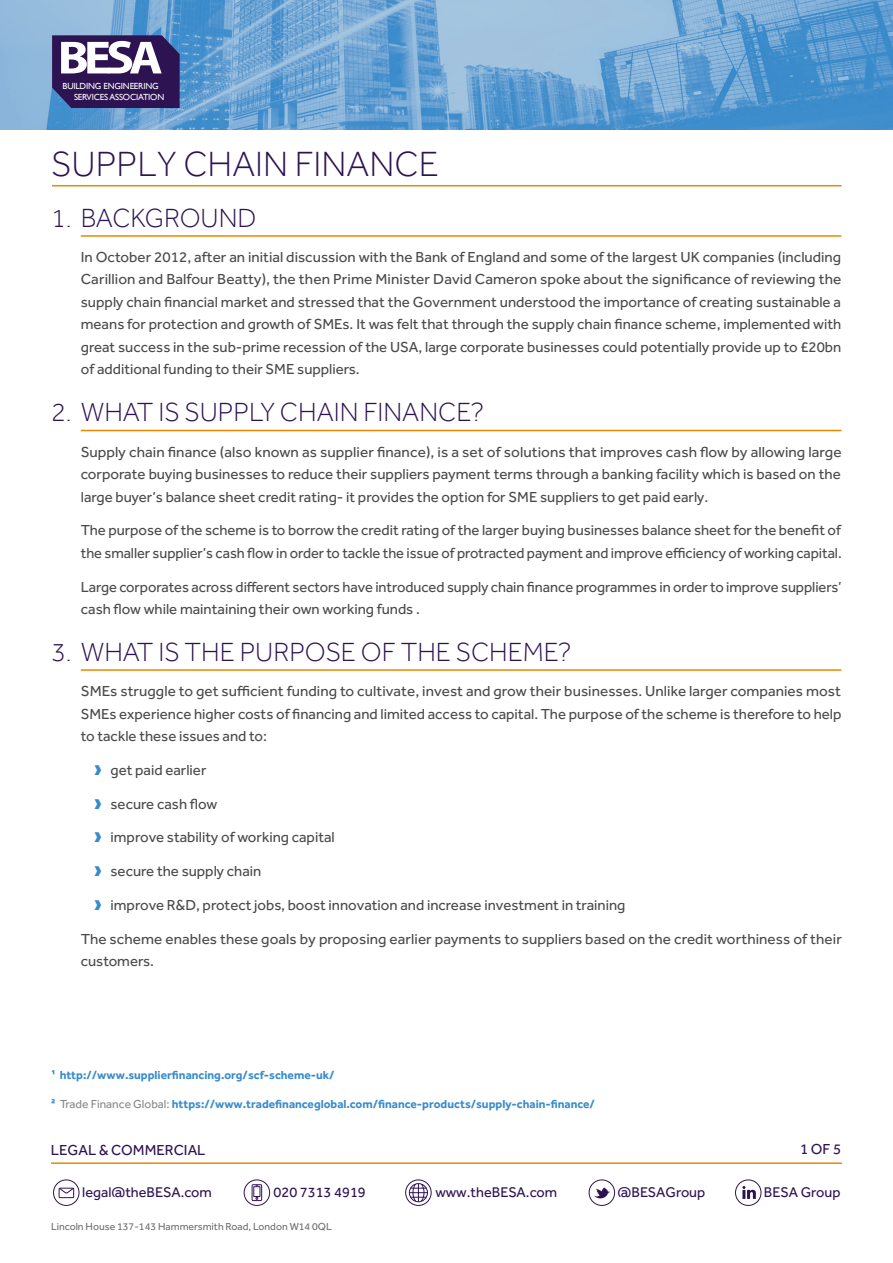
<style>
.page{position:relative;width:893px;height:1263px;background:#fff}
.page>*{position:absolute;margin:0;border:0;box-sizing:border-box;transform-origin:0 0}
.t1{font:700 46.8px "Myriad Pro";color:#fff;scale:1.1 1}
.t2{font:300 36px "Effra";color:#2e1353}
.t3{font:300 27px "Effra";color:#2e1353}
.t4{font:15px/22.5px "Effra";color:#4a4a49;text-align:justify}
.t5{font:15px "Effra";color:#2e1353}
.t6{font:14.55px "Effra";color:#2e1353}
.t7{font:700 12px "Effra";color:#398ccb}
.t8{font:10.5px "Effra";color:#706f6f}
.t9{font:8.85px "Gill Sans";letter-spacing:-.02em;color:#fff}
.s1{font-weight:800}
.s2{font-weight:400;color:#898888}
</style>
<div class="page">
<img style="left:0;top:0;width:893px;height:130px">
<svg style="left:52px;top:35px;width:128px;height:73px;background:#503e74"></svg>
<div style="left:53px;top:1179px;width:26px;height:27px;border:1px solid #2e1353;border-radius:50%"></div>
<div style="left:59px;top:1188px;width:15px;height:10px;border:1px solid #2e1353"></div>
<svg style="left:58px;top:1187px;width:16px;height:7px"></svg>
<div style="left:405px;top:1179px;width:27px;height:27px;border:1px solid #2e1353;border-radius:50%"></div>
<div style="left:409px;top:1183px;width:19px;height:19px;border:1px solid #2e1353;border-radius:50%"></div>
<svg style="left:409px;top:1183px;width:18px;height:19px"></svg>
<div style="left:589px;top:1179px;width:26px;height:27px;border:1px solid #2e1353;border-radius:50%"></div>
<svg style="left:594px;top:1187px;width:16px;height:12px"></svg>
<div style="left:735px;top:1179px;width:26px;height:27px;border:1px solid #2e1353;border-radius:50%"></div>
<svg style="left:742px;top:1186px;width:14px;height:13px"></svg>
<div style="left:244px;top:1179px;width:26px;height:27px;border:1px solid #2e1353;border-radius:50%"></div>
<div style="left:252px;top:1184px;width:10px;height:17px;border:1px solid #2e1353"></div>
<div style="left:253px;top:1186px;width:7px;height:11px;border:1px solid #2e1353"></div>
<hr style="left:51px;top:1162px;width:791px;height:2px;background:#eb8800">
<hr style="left:81px;top:235px;width:760px;height:2px;background:#eb8800">
<hr style="left:81px;top:430px;width:760px;height:1px;background:#eb8800">
<hr style="left:81px;top:669px;width:760px;height:2px;background:#eb8800">
<hr style="left:52px;top:185px;width:789px;height:1px;background:#eb8800">
<h1 class="t1" style="left:129px;top:27px;width:32px">A</h1>
<p class="t9" style="left:74px;top:92px;width:92px">SERVICES ASSOCIATION</p>
<p class="t9" style="left:63px;top:81px;width:98px">BUILDING ENGINEERING</p>
<h2 class="t2" style="left:51px;top:142px;width:389px">SUPPLY CHAIN FINANCE</h2>
<h3 class="t3" style="left:51px;top:202px;width:207px">1. BACKGROUND</h3>
<p class="t4" style="left:81px;top:245px;width:762px">In October 2012, after an initial discussion with the Bank of England and some of the largest UK companies (including Carillion and Balfour Beatty), the then Prime Minister David Cameron spoke about the significance of reviewing the supply chain financial market and stressed that the Government understood the importance of creating sustainable a means for protection and growth of SMEs. It was felt that through the supply chain finance scheme, implemented with great success in the sub-prime recession of the USA, large corporate businesses could potentially provide up to £20bn of additional funding to their SME suppliers.</p>
<h3 class="t3" style="left:51px;top:397px;width:434px">2. WHAT IS SUPPLY CHAIN FINANCE?</h3>
<p class="t4" style="left:81px;top:440px;width:762px">Supply chain finance (also known as supplier finance), is a set of solutions that improves cash flow by allowing large corporate buying businesses to reduce their suppliers payment terms through a banking facility which is based on the large buyer’s balance sheet credit rating- it provides the option for SME suppliers to get paid early.</p>
<p class="t4" style="left:81px;top:519px;width:762px">The purpose of the scheme is to borrow the credit rating of the larger buying businesses balance sheet for the benefit of the smaller supplier’s cash flow in order to tackle the issue of protracted payment and improve efficiency of working capital.</p>
<p class="t4" style="left:81px;top:575px;width:762px">Large corporates across different sectors have introduced supply chain finance programmes in order to improve suppliers’ cash flow while maintaining their own working funds .</p>
<h3 class="t3" style="left:51px;top:637px;width:522px">3. WHAT IS THE PURPOSE OF THE SCHEME?</h3>
<p class="t4" style="left:81px;top:680px;width:762px">SMEs struggle to get sufficient funding to cultivate, invest and grow their businesses. Unlike larger companies most SMEs experience higher costs of financing and limited access to capital. The purpose of the scheme is therefore to help to tackle these issues and to:</p>
<p class="t4" style="left:111px;top:758px;width:97px">get paid earlier</p>
<p class="t4" style="left:111px;top:792px;width:108px">secure cash flow</p>
<p class="t4" style="left:111px;top:826px;width:226px">improve stability of working capital</p>
<p class="t4" style="left:111px;top:860px;width:152px">secure the supply chain</p>
<p class="t4" style="left:111px;top:893px;width:516px">improve R&amp;D, protect jobs, boost innovation and increase investment in training</p>
<p class="t4" style="left:81px;top:927px;width:763px">The scheme enables these goals by proposing earlier payments to suppliers based on the credit worthiness of their customers.</p>
<p class="t7" style="left:51px;top:1067px;width:285px"><span class="s1">1</span> http://www.supplierfinancing.org/scf-scheme-uk/</p>
<p class="t7" style="left:51px;top:1096px;width:545px"><span class="s1">2</span> <span class="s2">Trade Finance Global:</span> https://www.tradefinanceglobal.com/finance-products/supply-chain-finance/</p>
<p class="t5" style="left:51px;top:1141px;width:156px">LEGAL &amp; COMMERCIAL</p>
<p class="t5" style="left:800px;top:1140px;width:43px">1 OF 5</p>
<p class="t6" style="left:82px;top:1184px;width:131px">legal@theBESA.com</p>
<p class="t6" style="left:273px;top:1184px;width:94px">020 7313 4919</p>
<p class="t6" style="left:435px;top:1184px;width:123px">www.theBESA.com</p>
<p class="t6" style="left:617px;top:1184px;width:89px">@BESAGroup</p>
<p class="t6" style="left:764px;top:1184px;width:78px">BESA Group</p>
<p class="t8" style="left:51px;top:1220px;width:282px">Lincoln House 137-143 Hammersmith Road, London W14 0QL</p>
</div>
